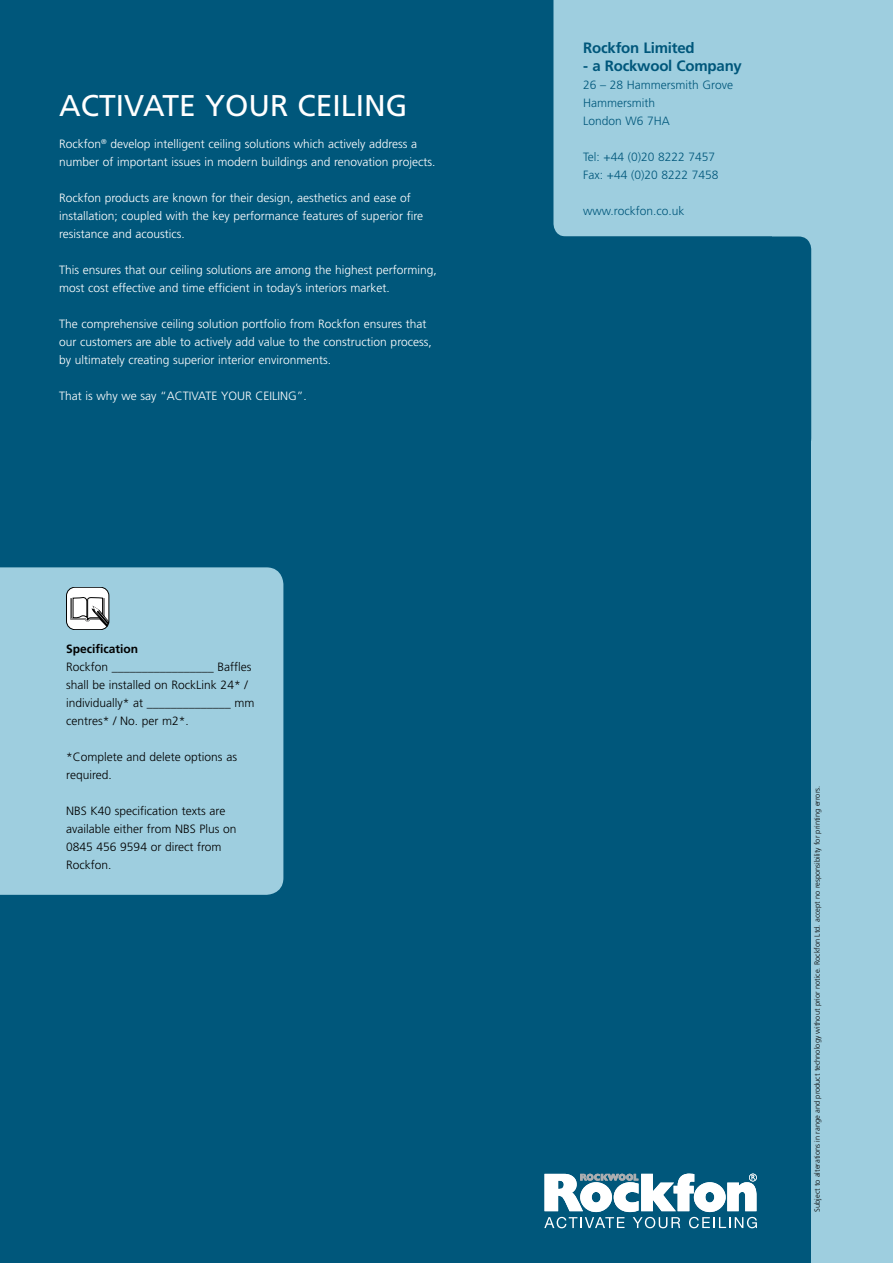
<style>
.page{position:relative;width:893px;height:1263px;background:#00577b}
.page>*{position:absolute;margin:0;border:0;box-sizing:border-box;transform-origin:0 0}
.t1{font:30px "Frutiger";color:#fff}
.t2{font:700 15px "Frutiger";letter-spacing:-.015em;color:#00577b}
.t3{font:300 12px/18px "Frutiger";color:#fff}
.t4{font:300 12px/18px "Frutiger";color:#000}
.t5{font:300 12px/18px "Frutiger";color:#00577b}
.t6{font:700 12px "Frutiger";color:#000}
.t7{font:300 7.5px "Frutiger";color:#000}
</style>
<div class="page">
<svg style="left:544px;top:1173px;width:213px;height:55px"></svg>
<div style="left:0;top:567px;width:283px;height:328px;background:#9ecedf"></div>
<div style="left:67px;top:587px;width:42px;height:43px;background:#fff;border-radius:8px"></div>
<div style="left:66px;top:587px;width:43px;height:43px;border:1px solid #000;border-radius:8px"></div>
<svg style="left:70px;top:597px;width:39px;height:30px"></svg>
<div style="left:811px;top:0;width:82px;height:1263px;background:#9ecedf"></div>
<div style="left:553px;top:0;width:258px;height:236px;background:#9ecedf"></div>
<div style="left:772px;top:218px;width:78px;height:85px;background:#9ecedf"></div>
<div style="left:541px;top:236px;width:270px;height:215px;background:#00577b;border-radius:13px"></div>
<h1 class="t1" style="left:59px;top:88px;width:350px">ACTIVATE YOUR CEILING</h1>
<p class="t3" style="left:59px;top:135px;width:378px">Rockfon<sup>®</sup> develop intelligent ceiling solutions which actively address a number of important issues in modern buildings and renovation projects.</p>
<p class="t3" style="left:59px;top:189px;width:365px">Rockfon products are known for their design, aesthetics and ease of installation; coupled with the key performance features of superior fire resistance and acoustics.</p>
<p class="t3" style="left:59px;top:261px;width:379px">This ensures that our ceiling solutions are among the highest performing, most cost effective and time efficient in today’s interiors market.</p>
<p class="t3" style="left:59px;top:315px;width:374px">The comprehensive ceiling solution portfolio from Rockfon ensures that our customers are able to actively add value to the construction process, by ultimately creating superior interior environments.</p>
<p class="t3" style="left:59px;top:387px;width:249px">That is why we say “ACTIVATE YOUR CEILING”.</p>
<p class="t6" style="left:66px;top:641px;width:74px">Specification</p>
<p class="t4" style="left:66px;top:658px;width:190px">Rockfon _________________ Baffles shall be installed on RockLink 24* / individually* at ______________ mm centres* / No. per m2*.</p>
<p class="t4" style="left:66px;top:748px;width:172px">*Complete and delete options as required.</p>
<p class="t4" style="left:66px;top:802px;width:172px">NBS K40 specification texts are available either from NBS Plus on<br>0845 456 9594 or direct from<br>Rockfon.</p>
<p class="t2" style="left:583px;top:39px;width:113px">Rockfon Limited</p>
<p class="t2" style="left:583px;top:57px;width:160px">- a Rockwool Company</p>
<p class="t5" style="left:583px;top:76px;width:151px">26 – 28 Hammersmith Grove<br>Hammersmith<br>London W6 7HA</p>
<p class="t5" style="left:583px;top:148px;width:137px">Tel: +44 (0)20 8222 7457<br>Fax: +44 (0)20 8222 7458</p>
<p class="t5" style="left:583px;top:202px;width:103px">www.rockfon.co.uk</p>
<p class="t7" style="left:813px;top:1212px;width:427px;rotate:-90deg">Subject to alterations in range and product technology without prior notice. Rockfon Ltd. accept no responsibility for printing errors.</p>
</div>
